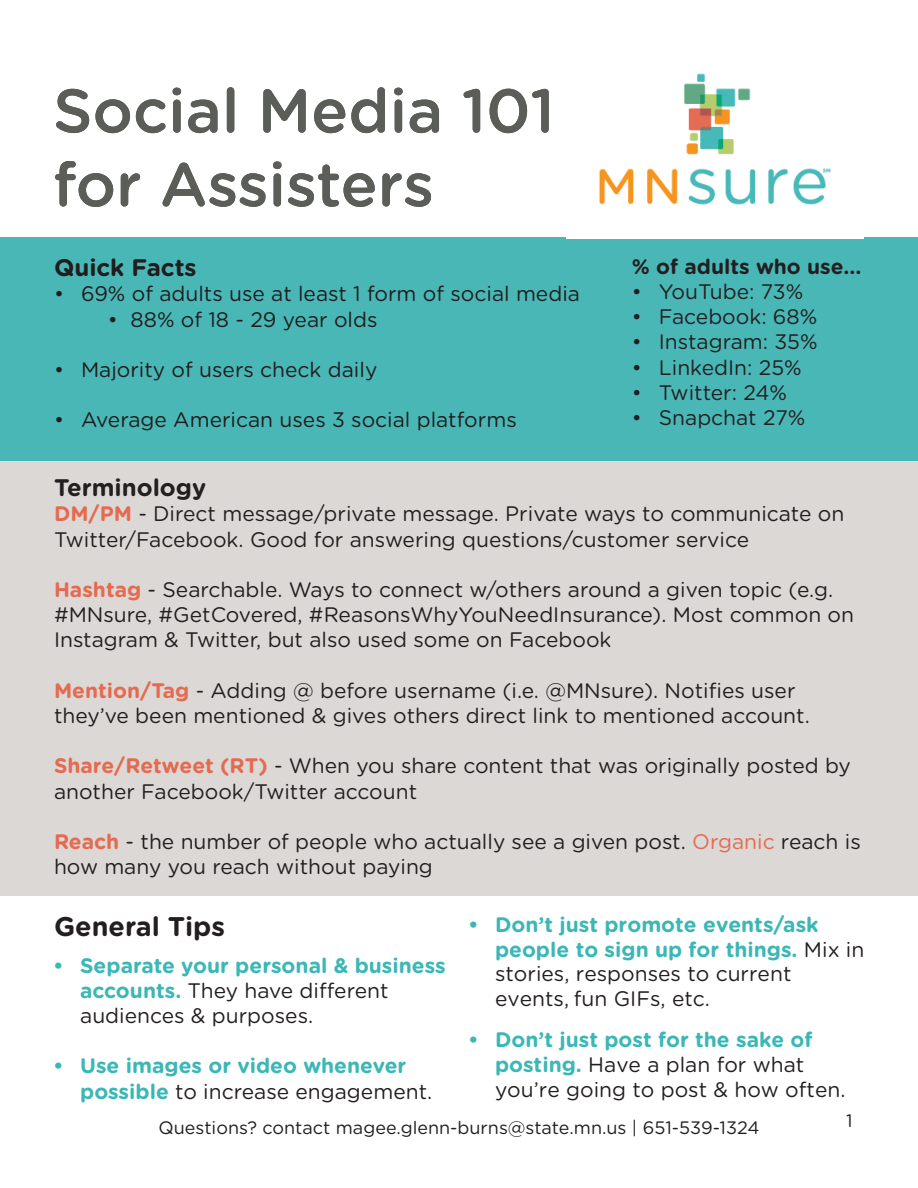
<style>
.page{position:relative;width:918px;height:1188px;background:#fff}
.page>*{position:absolute;margin:0;border:0;box-sizing:border-box;transform-origin:0 0}
.t1{font:500 61.5px/73.8px "Gotham Rounded";color:#5b5d59}
.t2{font:700 27px "Gotham Rounded";color:#231f20}
.t3{font:700 24px "Gotham Rounded";color:#231f20}
.t4{font:700 24px "Gotham Rounded";color:#201d1e}
.t5{font:21px/25.2px "Gotham Rounded";color:#231f20}
.t6{font:700 21px/24.8px "Gotham Rounded";color:#3bb7b6}
.t7{font:21px "Gotham Rounded";color:#201d1e}
.t8{font:700 21px "Gotham Rounded";color:#231f20}
.t9{font:18px "Gotham Rounded";color:#231f20}
.s1{font-weight:700;color:#e46b51}
.s2{color:#e46b51}
.s3{font-weight:400;color:#231f20}
.s4{font-weight:700;color:#3bb7b6}
</style>
<div class="page">
<img style="left:599px;top:73px;width:232px;height:132px">
<div style="left:0;top:238px;width:918px;height:223px;background:#4ab7b7"></div>
<div style="left:0;top:461px;width:918px;height:435px;background:#dcd8d5"></div>
<h1 class="t1" style="left:53px;top:71px;width:503px">Social Media 101 for Assisters</h1>
<h2 class="t4" style="left:54px;top:250px;width:144px">Quick Facts</h2>
<p class="t7" style="left:54px;top:280px;width:528px">• 69% of adults use at least 1 form of social media</p>
<p class="t7" style="left:108px;top:305px;width:271px">• 88% of 18 - 29 year olds</p>
<p class="t7" style="left:54px;top:355px;width:325px">• Majority of users check daily</p>
<p class="t7" style="left:54px;top:406px;width:464px">• Average American uses 3 social platforms</p>
<p class="t8" style="left:632px;top:251px;width:231px">% of adults who use...</p>
<p class="t5" style="left:632px;top:278px;width:173px">• YouTube: 73%</p>
<p class="t5" style="left:632px;top:303px;width:187px">• Facebook: 68%</p>
<p class="t5" style="left:632px;top:328px;width:187px">• Instagram: 35%</p>
<p class="t5" style="left:632px;top:354px;width:171px">• LinkedIn: 25%</p>
<p class="t5" style="left:632px;top:379px;width:157px">• Twitter: 24%</p>
<p class="t5" style="left:632px;top:404px;width:175px">• Snapchat 27%</p>
<h2 class="t3" style="left:54px;top:470px;width:154px">Terminology</h2>
<p class="t5" style="left:54px;top:500px;width:792px"><span class="s1">DM/PM</span> - Direct message/private message. Private ways to communicate on<br>Twitter/Facebook. Good for answering questions/customer service</p>
<p class="t5" style="left:54px;top:576px;width:802px"><span class="s1">Hashtag</span> - Searchable. Ways to connect w/others around a given topic (e.g. #MNsure, #GetCovered, #ReasonsWhyYouNeedInsurance). Most common on<br>Instagram &amp; Twitter, but also used some on Facebook</p>
<p class="t5" style="left:54px;top:677px;width:757px"><span class="s1">Mention/Tag</span> - Adding @ before username (i.e. @MNsure). Notifies user they’ve been mentioned &amp; gives others direct link to mentioned account.</p>
<p class="t5" style="left:54px;top:752px;width:798px"><span class="s1">Share/Retweet (RT)</span> - When you share content that was originally posted by another Facebook/Twitter account</p>
<p class="t5" style="left:54px;top:828px;width:808px"><span class="s1">Reach</span> - the number of people who actually see a given post. <span class="s2">Organic</span> reach is how many you reach without paying</p>
<p class="t6" style="left:495px;top:911px;width:371px;text-indent:-27px">• Don’t just promote events/ask people to sign up for things. <span class="s3">Mix in stories, responses to current events, fun GIFs, etc.</span></p>
<p class="t5" style="left:495px;top:1027px;width:352px;line-height:24.6px;text-indent:-27px"><span class="s4">• Don’t just post for the sake of posting.</span> Have a plan for what you’re going to post &amp; how often.</p>
<h2 class="t2" style="left:54px;top:907px;width:173px">General Tips</h2>
<p class="t6" style="left:80px;top:952px;width:367px;line-height:25.2px;text-indent:-27px">• Separate your personal &amp; business accounts. <span class="s3">They have different audiences &amp; purposes.</span></p>
<p class="t6" style="left:80px;top:1053px;width:354px;line-height:25.2px;text-indent:-27px">• Use images or video whenever possible <span class="s3">to increase engagement.</span></p>
<p class="t9" style="left:159px;top:1115px;width:602px">Questions? contact magee.glenn-burns@state.mn.us | 651-539-1324</p>
<p class="t9" style="left:846px;top:1108px;width:8px">1</p>
</div>
